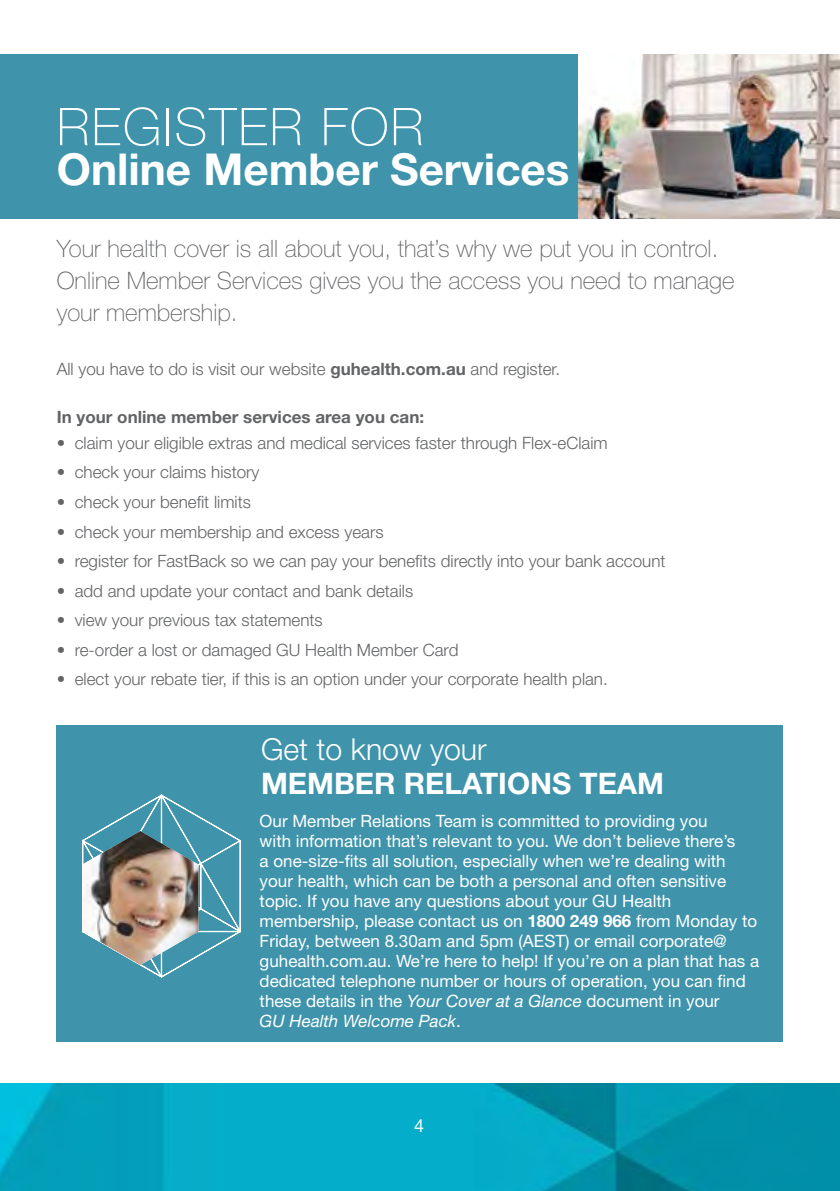
<style>
.page{position:relative;width:840px;height:1191px;background:#fff}
.page>*{position:absolute;margin:0;border:0;box-sizing:border-box;transform-origin:0 0}
.t1{font:100 52px "Helvetica Neue LT Std";letter-spacing:.04em;color:#fff}
.t2{font:700 44px "Helvetica Neue LT Std";color:#fff}
.t3{font:300 30.2px "Helvetica Neue LT Std";color:#fff}
.t4{font:700 29.6px "Helvetica Neue LT Std";color:#fff}
.t5{font:100 24px/32px "Helvetica Neue LT Std";color:#636466}
.t6{font:18px "Helvetica Neue LT Std";color:#fff}
.t7{font:17px/20px "Helvetica Neue LT Std";color:#fff}
.t8{font:300 17px "Helvetica Neue LT Std";color:#636466}
.t9{font:700 17px "Helvetica Neue LT Std";color:#636466}
.s1{font-weight:700}
.s2{font-style:italic}
</style>
<div class="page">
<svg style="left:0;top:1083px;width:839px;height:108px;background:#02a0bb"></svg>
<div style="left:0;top:54px;width:595px;height:165px;background:#3f94ac"></div>
<div style="left:57px;top:725px;width:725px;height:316px;background:#3f94ac"></div>
<svg style="left:81px;top:794px;width:160px;height:184px"></svg>
<img style="left:82px;top:831px;width:116px;height:134px">
<img style="left:578px;top:54px;width:261px;height:165px">
<h1 class="t1" style="left:57px;top:97px;width:368px">REGISTER FOR</h1>
<h2 class="t2" style="left:57px;top:142px;width:514px">Online Member Services</h2>
<h3 class="t5" style="left:57px;top:232px;width:679px">Your health cover is all about you, that’s why we put you in control.<br>Online Member Services gives you the access you need to manage your membership.</h3>
<p class="t8" style="left:57px;top:358px;width:504px">All you have to do is visit our website <span class="s1">guhealth.com.au</span> and register.</p>
<p class="t9" style="left:57px;top:406px;width:369px">In your online member services area you can:</p>
<p class="t8" style="left:57px;top:432px;width:552px">• claim your eligible extras and medical services faster through Flex-eClaim</p>
<p class="t8" style="left:57px;top:462px;width:204px">• check your claims history</p>
<p class="t8" style="left:57px;top:491px;width:195px">• check your benefit limits</p>
<p class="t8" style="left:57px;top:521px;width:328px">• check your membership and excess years</p>
<p class="t8" style="left:57px;top:550px;width:610px">• register for FastBack so we can pay your benefits directly into your bank account</p>
<p class="t8" style="left:57px;top:580px;width:358px">• add and update your contact and bank details</p>
<p class="t8" style="left:57px;top:610px;width:267px">• view your previous tax statements</p>
<p class="t8" style="left:57px;top:639px;width:403px">• re-order a lost or damaged GU Health Member Card</p>
<p class="t8" style="left:57px;top:669px;width:552px">• elect your rebate tier, if this is an option under your corporate health plan.</p>
<h3 class="t3" style="left:261px;top:731px;width:227px">Get to know your</h3>
<h3 class="t4" style="left:261px;top:765px;width:404px">MEMBER RELATIONS TEAM</h3>
<p class="t7" style="left:259px;top:811px;width:501px">Our Member Relations Team is committed to providing you<br>with information that’s relevant to you. We don’t believe there’s<br>a one-size-fits all solution, especially when we’re dealing with your health, which can be both a personal and often sensitive topic. If you have any questions about your GU Health membership, please contact us on <span class="s1">1800 249 966</span> from Monday to Friday, between 8.30am and 5pm (AEST) or email corporate@ guhealth.com.au. We’re here to help! If you’re on a plan that has a dedicated telephone number or hours of operation, you can find these details in the <span class="s2">Your Cover at a Glance</span> document in your<br><span class="s2">GU Health Welcome Pack</span>.</p>
<p class="t6" style="left:414px;top:1114px;width:12px">4</p>
</div>
